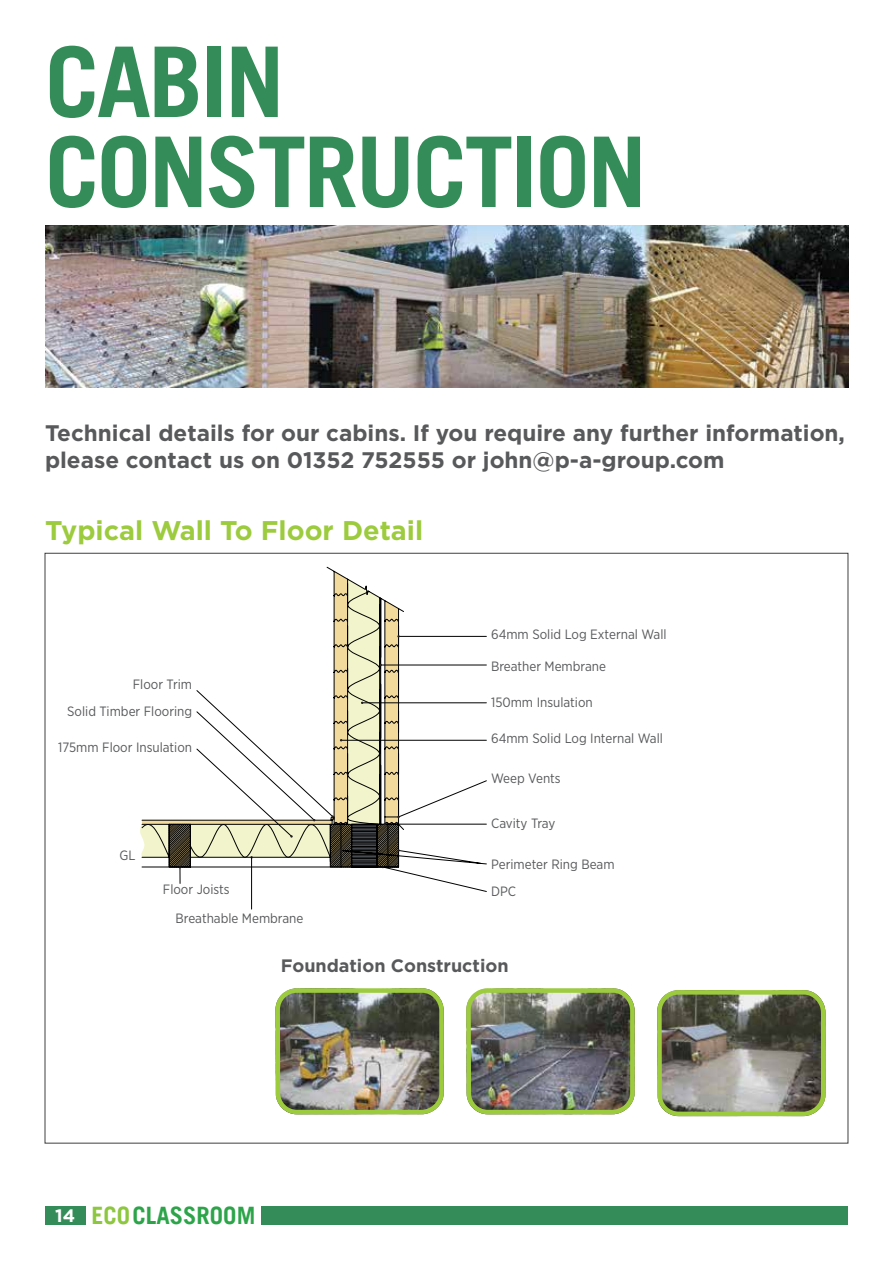
<style>
.page{position:relative;width:893px;height:1263px;background:#fff}
.page>*{position:absolute;margin:0;border:0;box-sizing:border-box;transform-origin:0 0}
.t1{font:700 97.5px/90px "Trade Gothic LT";letter-spacing:-.025em;color:#348d58}
.t2{font:700 27px "Gotham";color:#9ccb3e}
.t3{font:700 24px "Trade Gothic LT";color:#2da44a}
.t4{font:700 22.5px/27px "Gotham";color:#58595b}
.t5{font:700 18px "Gotham";color:#58595b}
.t6{font:13.5px "Gotham Narrow";color:#58595b}
.s1{font-family:"Gotham";font-size:18px;color:#fff}
.s2{color:#8dc63f}
</style>
<div class="page">
<div style="left:261px;top:1206px;width:587px;height:18px;background:#348d58"></div>
<div style="left:45px;top:1206px;width:41px;height:18px;background:#348d58"></div>
<svg style="left:141px;top:609px;width:346px;height:283px"></svg>
<hr style="left:142px;top:867px;width:257px;height:1px;background:#000">
<img style="left:45px;top:225px;width:804px;height:162px">
<img style="left:662px;top:995px;width:163px;height:116px">
<div style="left:657px;top:990px;width:168px;height:126px;border:4px solid #9ccb3e;border-radius:19px"></div>
<img style="left:471px;top:993px;width:159px;height:121px">
<div style="left:466px;top:988px;width:169px;height:126px;border:4px solid #9ccb3e;border-radius:19px"></div>
<img style="left:280px;top:993px;width:159px;height:116px">
<div style="left:275px;top:988px;width:169px;height:126px;border:4px solid #9ccb3e;border-radius:19px"></div>
<svg style="left:140px;top:571px;width:260px;height:287px"></svg>
<hr style="left:251px;top:857px;width:1px;height:52px;background:#000">
<h1 class="t1" style="left:45px;top:36px;width:603px">CABIN<br>CONSTRUCTION</h1>
<h3 class="t4" style="left:45px;top:419px;width:802px">Technical details for our cabins. If you require any further information, please contact us on 01352 752555 or john@p-a-group.com</h3>
<h2 class="t2" style="left:45px;top:515px;width:380px">Typical Wall To Floor Detail</h2>
<p class="t6" style="left:133px;top:675px;width:61px">Floor Trim</p>
<p class="t6" style="left:67px;top:702px;width:126px">Solid Timber Flooring</p>
<p class="t6" style="left:58px;top:738px;width:135px">175mm Floor Insulation</p>
<p class="t6" style="left:120px;top:846px;width:18px">GL</p>
<p class="t6" style="left:163px;top:881px;width:68px">Floor Joists</p>
<p class="t6" style="left:176px;top:910px;width:129px">Breathable Membrane</p>
<p class="t6" style="left:491px;top:626px;width:177px">64mm Solid Log External Wall</p>
<p class="t6" style="left:491px;top:657px;width:116px">Breather Membrane</p>
<p class="t6" style="left:491px;top:693px;width:103px">150mm Insulation</p>
<p class="t6" style="left:491px;top:729px;width:173px">64mm Solid Log Internal Wall</p>
<p class="t6" style="left:491px;top:770px;width:71px">Weep Vents</p>
<p class="t6" style="left:491px;top:815px;width:66px">Cavity Tray</p>
<p class="t6" style="left:491px;top:855px;width:125px">Perimeter Ring Beam</p>
<p class="t6" style="left:491px;top:882px;width:27px">DPC</p>
<h3 class="t5" style="left:281px;top:955px;width:229px">Foundation Construction</h3>
<h3 class="t3" style="left:55px;top:1201px;width:202px"><span class="s1">14</span> <span class="s2">ECO</span>CLASSROOM</h3>
</div>
